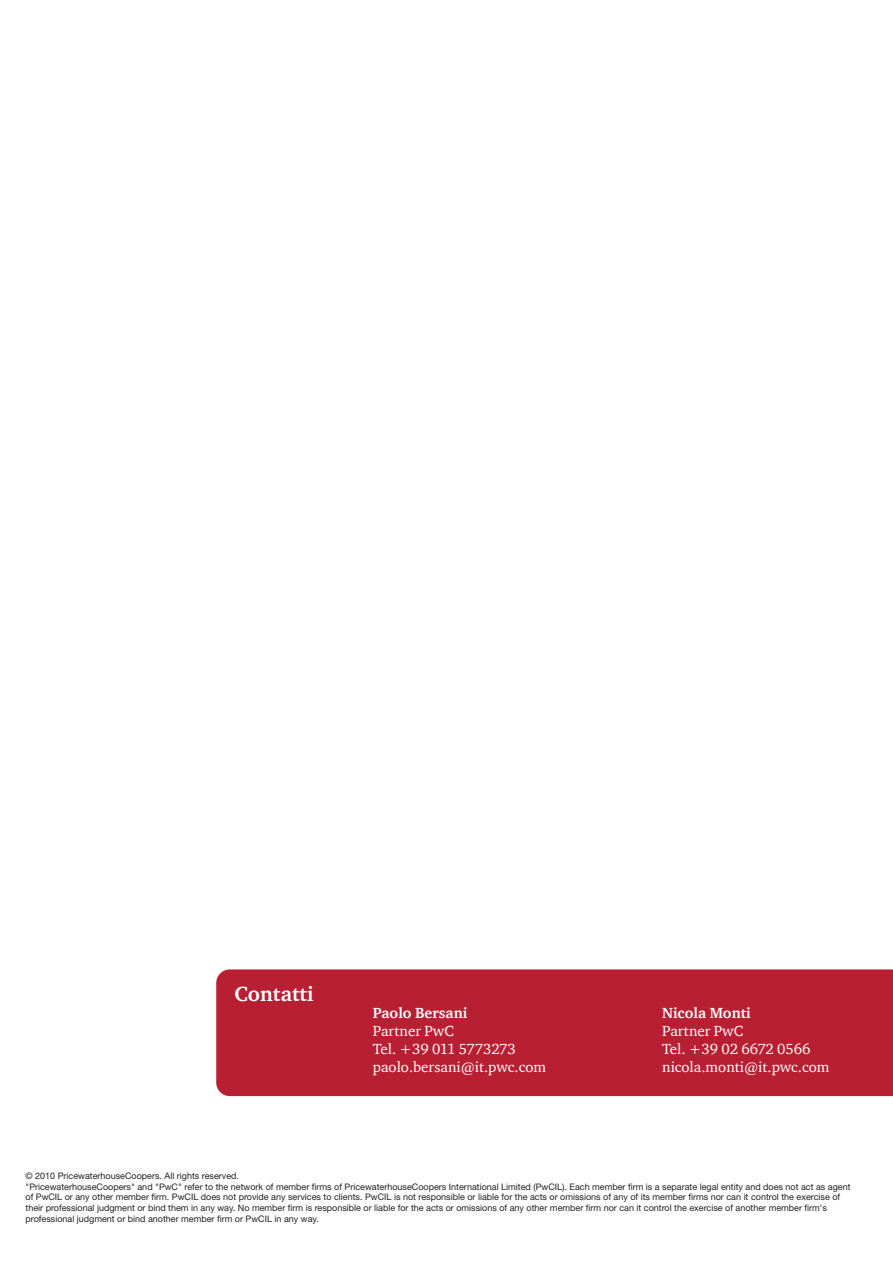
<style>
.page{position:relative;width:893px;height:1263px;background:#fff}
.page>*{position:absolute;margin:0;border:0;box-sizing:border-box;transform-origin:0 0}
.t1{font:700 21px "ITC Charter Com";color:#fff}
.t2{font:15px/18px "ITC Charter Com";color:#fff}
.t3{font:700 15px "ITC Charter Com";color:#fff}
.t4{font:9px/10.8px "Helvetica Neue LT";color:#231f20}
</style>
<div class="page">
<div style="left:216px;top:969px;width:677px;height:127px;background:#b91f33"></div>
<h1 class="t1" style="left:235px;top:981px;width:80px">Contatti</h1>
<h2 class="t3" style="left:373px;top:1003px;width:96px">Paolo Bersani</h2>
<h2 class="t2" style="left:373px;top:1022px;width:175px">Partner PwC<br>Tel. +39 011 5773273 paolo.bersani@it.pwc.com</h2>
<h2 class="t3" style="left:662px;top:1003px;width:90px">Nicola Monti</h2>
<h2 class="t2" style="left:662px;top:1022px;width:169px">Partner PwC<br>Tel. +39 02 6672 0566 nicola.monti@it.pwc.com</h2>
<p class="t4" style="left:26px;top:1170px;width:827px">© 2010 PricewaterhouseCoopers. All rights reserved.<br>"PricewaterhouseCoopers" and "PwC" refer to the network of member firms of PricewaterhouseCoopers International Limited (PwCIL). Each member firm is a separate legal entity and does not act as agent of PwCIL or any other member firm. PwCIL does not provide any services to clients. PwCIL is not responsible or liable for the acts or omissions of any of its member firms nor can it control the exercise of their professional judgment or bind them in any way. No member firm is responsible or liable for the acts or omissions of any other member firm nor can it control the exercise of another member firm's professional judgment or bind another member firm or PwCIL in any way.</p>
</div>
